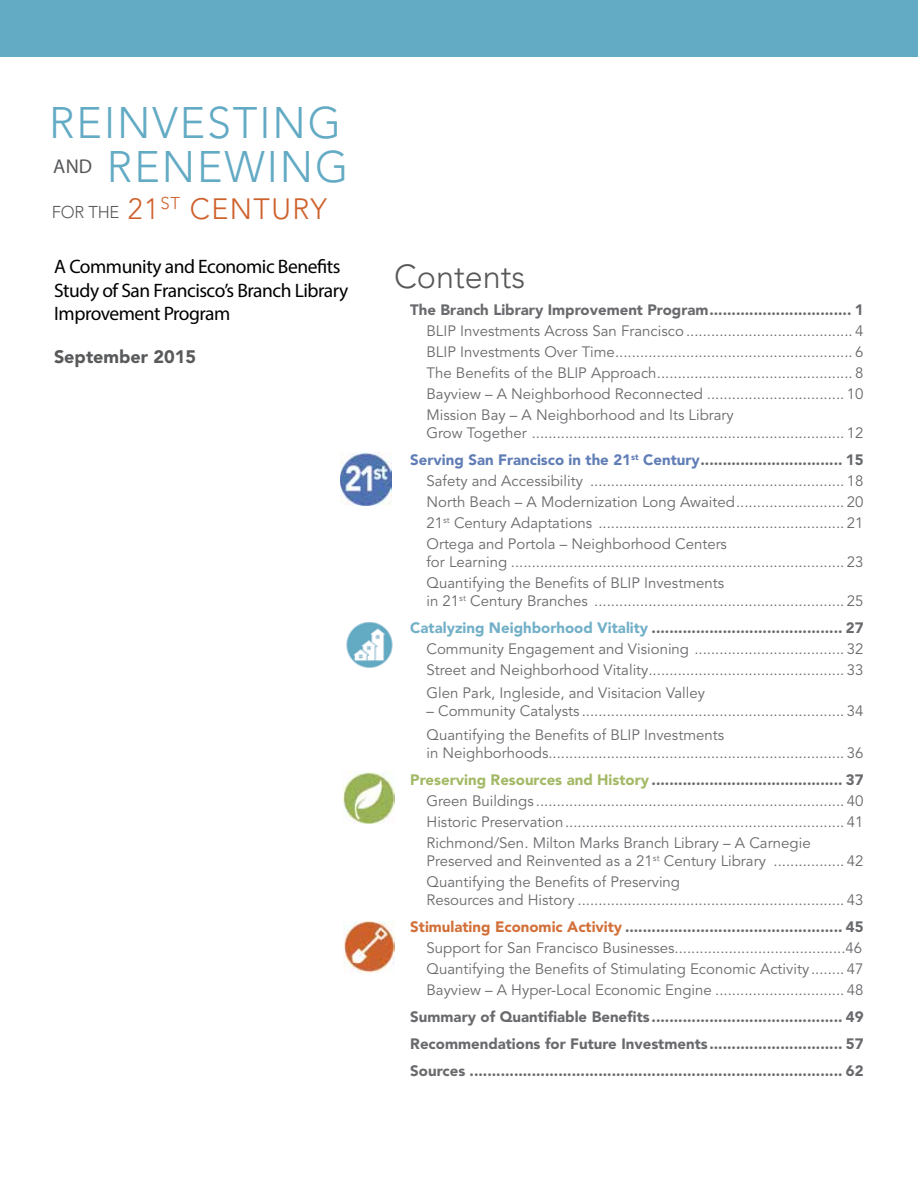
<style>
.page{position:relative;width:918px;height:1188px;background:#fff}
.page>*{position:absolute;margin:0;border:0;box-sizing:border-box;transform-origin:0 0}
.t1{font:300 43.8px "Avenir LT Std";letter-spacing:.045em;color:#63aac4}
.t2{font:300 33px "Avenir LT Std";color:#58595b}
.t3{font:300 29.25px "Avenir LT Std";letter-spacing:.05em;color:#ce612c}
.t4{font:20.1px "Myriad Pro";color:#58595b}
.t5{font:19.5px/23.4px "Myriad Pro";letter-spacing:-.025em;color:#000}
.t6{font:900 18px "Avenir LT Std";color:#58595b}
.t7{font:300 17.1px "Avenir LT Std";letter-spacing:-.015em;color:#58595b}
.t8{font:15px/21px "Avenir LT Std";color:#696a6d;text-align:justify}
.t9{font:900 15px/27px "Avenir LT Std";color:#696a6d;text-align:justify}
.s1{font-weight:900;color:#607db6}
.s2{font-weight:900}
.s3{font-weight:900;color:#72b0c8}
.s4{font-weight:900;color:#a3b965}
.s5{font-weight:900;color:#d27039}
</style>
<div class="page">
<div style="left:0;top:0;width:918px;height:56px;background:#63aac4"></div>
<img style="left:341px;top:452px;width:51px;height:53px">
<img style="left:343px;top:772px;width:51px;height:51px">
<img style="left:346px;top:622px;width:47px;height:46px">
<img style="left:343px;top:922px;width:51px;height:50px">
<h1 class="t1" style="left:49px;top:97px;width:294px">REINVESTING</h1>
<h3 class="t4" style="left:53px;top:154px;width:40px">and</h3>
<h3 class="t3" style="left:128px;top:191px;width:200px">21<sup>ST</sup> CENTURY</h3>
<h1 class="t1" style="left:107px;top:141px;width:243px">RENEWING</h1>
<p class="t7" style="left:52px;top:202px;width:69px">FOR THE</p>
<h3 class="t5" style="left:54px;top:255px;width:296px">A Community and Economic Benefits<br>Study of San Francisco’s Branch Library<br>Improvement Program</h3>
<p class="t6" style="left:54px;top:346px;width:144px">September 2015</p>
<h2 class="t2" style="left:394px;top:257px;width:133px">CONTENTS</h2>
<p class="t9" style="left:410px;top:296px;width:455px">The Branch Library Improvement Program................................ 1</p>
<p class="t8" style="left:427px;top:321px;width:439px">BLIP Investments Across San Francisco........................................ 4<br>BLIP Investments Over Time......................................................... 6<br>The Benefits of the BLIP Approach............................................... 8<br>Bayview – A Neighborhood Reconnected ................................. 10<br>Mission Bay – A Neighborhood and Its Library</p>
<p class="t8" style="left:410px;top:420px;width:455px;line-height:27px;text-align:right">Grow Together ........................................................................... 12<br><span class="s1">Serving San Francisco in the 21</span><sup>st</sup> <span class="s1">Century</span><span class="s2">................................ 15</span></p>
<p class="t8" style="left:427px;top:471px;width:439px">Safety and Accessibility ............................................................. 18<br>North Beach – A Modernization Long Awaited.......................... 20<br>21<sup>st</sup> Century Adaptations ........................................................... 21<br>Ortega and Portola – Neighborhood Centers</p>
<p class="t8" style="left:427px;top:552px;width:439px">for Learning ................................................................................ 23<br>Quantifying the Benefits of BLIP Investments</p>
<p class="t8" style="left:410px;top:588px;width:455px;line-height:27px;text-align:right">in 21<sup>st</sup> Century Branches ............................................................ 25<br><span class="s3">Catalyzing Neighborhood Vitality</span> <span class="s2">........................................... 27</span></p>
<p class="t8" style="left:427px;top:639px;width:439px">Community Engagement and Visioning .................................... 32<br>Street and Neighborhood Vitality............................................... 33</p>
<p class="t8" style="left:427px;top:683px;width:280px">Glen Park, Ingleside, and Visitacion Valley</p>
<p class="t8" style="left:427px;top:700px;width:439px;line-height:23.4px">– Community Catalysts ............................................................... 34<br>Quantifying the Benefits of BLIP Investments</p>
<p class="t8" style="left:410px;top:739px;width:455px;line-height:27px;text-align:right">in Neighborhoods....................................................................... 36<br><span class="s4">Preserving Resources and History</span> <span class="s2">........................................... 37</span></p>
<p class="t8" style="left:427px;top:790px;width:439px">Green Buildings .......................................................................... 40<br>Historic Preservation................................................................... 41<br>Richmond/Sen. Milton Marks Branch Library – A Carnegie</p>
<p class="t8" style="left:427px;top:850px;width:439px">Preserved and Reinvented as a 21<sup>st</sup> Century Library ................. 42<br>Quantifying the Benefits of Preserving</p>
<p class="t8" style="left:410px;top:886px;width:455px;line-height:27px;text-align:right">Resources and History ................................................................ 43<br><span class="s5">Stimulating Economic Activity</span> <span class="s2">................................................. 45</span></p>
<p class="t8" style="left:427px;top:937px;width:439px">Support for San Francisco Businesses.........................................46<br>Quantifying the Benefits of Stimulating Economic Activity ........ 47<br>Bayview – A Hyper-Local Economic Engine ............................... 48</p>
<p class="t9" style="left:410px;top:1003px;width:455px">Summary of Quantifiable Benefits ........................................... 49<br>Recommendations for Future Investments.............................. 57<br>Sources .................................................................................... 62</p>
</div>
